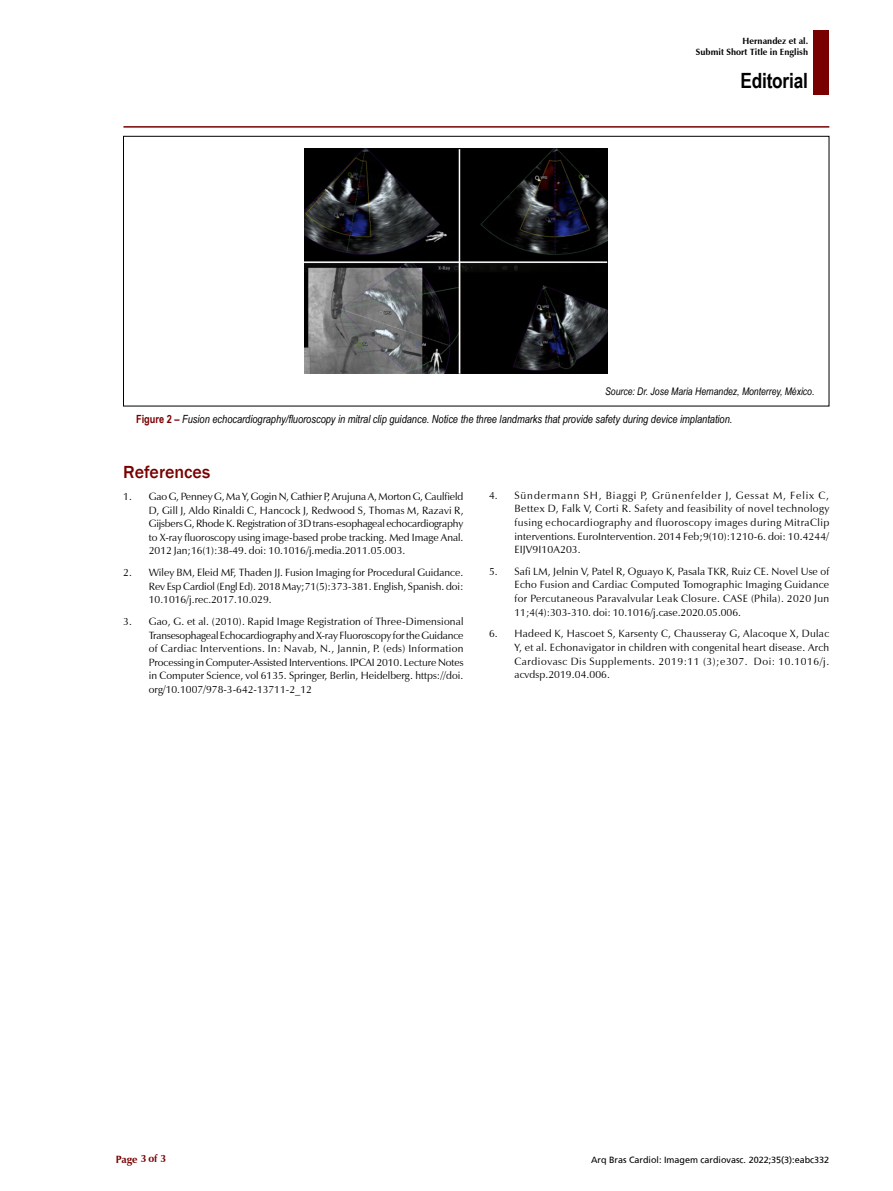
<style>
.page{position:relative;width:893px;height:1191px;background:#fff}
.page>*{position:absolute;margin:0;border:0;box-sizing:border-box;transform-origin:0 0}
.t1{font:700 21px "Arial Narrow";letter-spacing:-.01em;color:#000}
.t2{font:500 18px "Franklin Gothic";color:#790000}
.t3{font:italic 11.25px "Arial Narrow";color:#000}
.t4{font:10.5px/13.5px "Zapf Humanist 601 BT";color:#000;text-align:justify}
.t5{font:italic 10.5px "Arial Narrow";color:#000}
.t6{font:700 10.5px "Zapf Humanist 601 BT";color:#790000}
.t7{font:9px "Frutiger";color:#000}
.t8{font:700 9px/10.8px "Zapf Humanist 601 BT";color:#000;text-align:right}
.s1{font-weight:700;font-style:normal;color:#790000}
</style>
<div class="page">
<hr style="left:123px;top:126px;width:706px;height:2px;background:#790000">
<div style="left:813px;top:30px;width:16px;height:64px;background:#790000"></div>
<div style="left:123px;top:136px;width:706px;height:270px;border:1px solid #000"></div>
<img style="left:304px;top:149px;width:303px;height:224px">
<hr style="left:304px;top:261px;width:303px;height:2px;background:#fff">
<hr style="left:459px;top:149px;width:1px;height:225px;background:#fff">
<p class="t8" style="left:696px;top:36px;width:114px">Hernandez et al.<br>Submit Short Title in English</p>
<h1 class="t1" style="left:741px;top:65px;width:69px">Editorial</h1>
<p class="t5" style="left:605px;top:384px;width:211px">Source: Dr. Jose Maria Hernandez, Monterrey, México.</p>
<p class="t3" style="left:136px;top:411px;width:598px"><span class="s1">Figure 2 –</span> Fusion echocardiography/fluoroscopy in mitral clip guidance. Notice the three landmarks that provide safety during device implantation.</p>
<h2 class="t2" style="left:123px;top:461px;width:88px">References</h2>
<p class="t4" style="left:149px;top:490px;width:316px;text-indent:-26px">1. Gao G, Penney G, Ma Y, Gogin N, Cathier P, Arujuna A, Morton G, Caulfield D, Gill J, Aldo Rinaldi C, Hancock J, Redwood S, Thomas M, Razavi R, Gijsbers G, Rhode K. Registration of 3D trans-esophageal echocardiography to X-ray fluoroscopy using image-based probe tracking. Med Image Anal.<br>2012 Jan;16(1):38-49. doi: 10.1016/j.media.2011.05.003.</p>
<p class="t4" style="left:149px;top:566px;width:316px;text-indent:-26px">2. Wiley BM, Eleid MF, Thaden JJ. Fusion Imaging for Procedural Guidance.<br>Rev Esp Cardiol (Engl Ed). 2018 May;71(5):373-381. English, Spanish. doi:<br>10.1016/j.rec.2017.10.029.</p>
<p class="t4" style="left:149px;top:614px;width:316px;text-indent:-26px">3. Gao, G. et al. (2010). Rapid Image Registration of Three-Dimensional Transesophageal Echocardiography and X-ray Fluoroscopy for the Guidance of Cardiac Interventions. In: Navab, N., Jannin, P. (eds) Information Processing in Computer-Assisted Interventions. IPCAI 2010. Lecture Notes in Computer Science, vol 6135. Springer, Berlin, Heidelberg. https://doi. org/10.1007/978-3-642-13711-2_12</p>
<p class="t4" style="left:514px;top:488px;width:316px;text-indent:-26px">4. Sündermann SH, Biaggi P, Grünenfelder J, Gessat M, Felix C, Bettex D, Falk V, Corti R. Safety and feasibility of novel technology fusing echocardiography and fluoroscopy images during MitraClip interventions. EuroIntervention. 2014 Feb;9(10):1210-6. doi: 10.4244/ EIJV9I10A203.</p>
<p class="t4" style="left:514px;top:564px;width:316px;text-indent:-26px">5. Safi LM, Jelnin V, Patel R, Oguayo K, Pasala TKR, Ruiz CE. Novel Use of Echo Fusion and Cardiac Computed Tomographic Imaging Guidance for Percutaneous Paravalvular Leak Closure. CASE (Phila). 2020 Jun 11;4(4):303-310. doi: 10.1016/j.case.2020.05.006.</p>
<p class="t4" style="left:514px;top:627px;width:316px;text-indent:-26px">6. Hadeed K, Hascoet S, Karsenty C, Chausseray G, Alacoque X, Dulac Y, et al. Echonavigator in children with congenital heart disease. Arch Cardiovasc Dis Supplements. 2019:11 (3);e307. Doi: 10.1016/j. acvdsp.2019.04.006.</p>
<p class="t6" style="left:116px;top:1152px;width:52px">Page 3 of 3</p>
<p class="t7" style="left:591px;top:1154px;width:240px">Arq Bras Cardiol: Imagem cardiovasc. 2022;35(3):eabc332</p>
</div>
